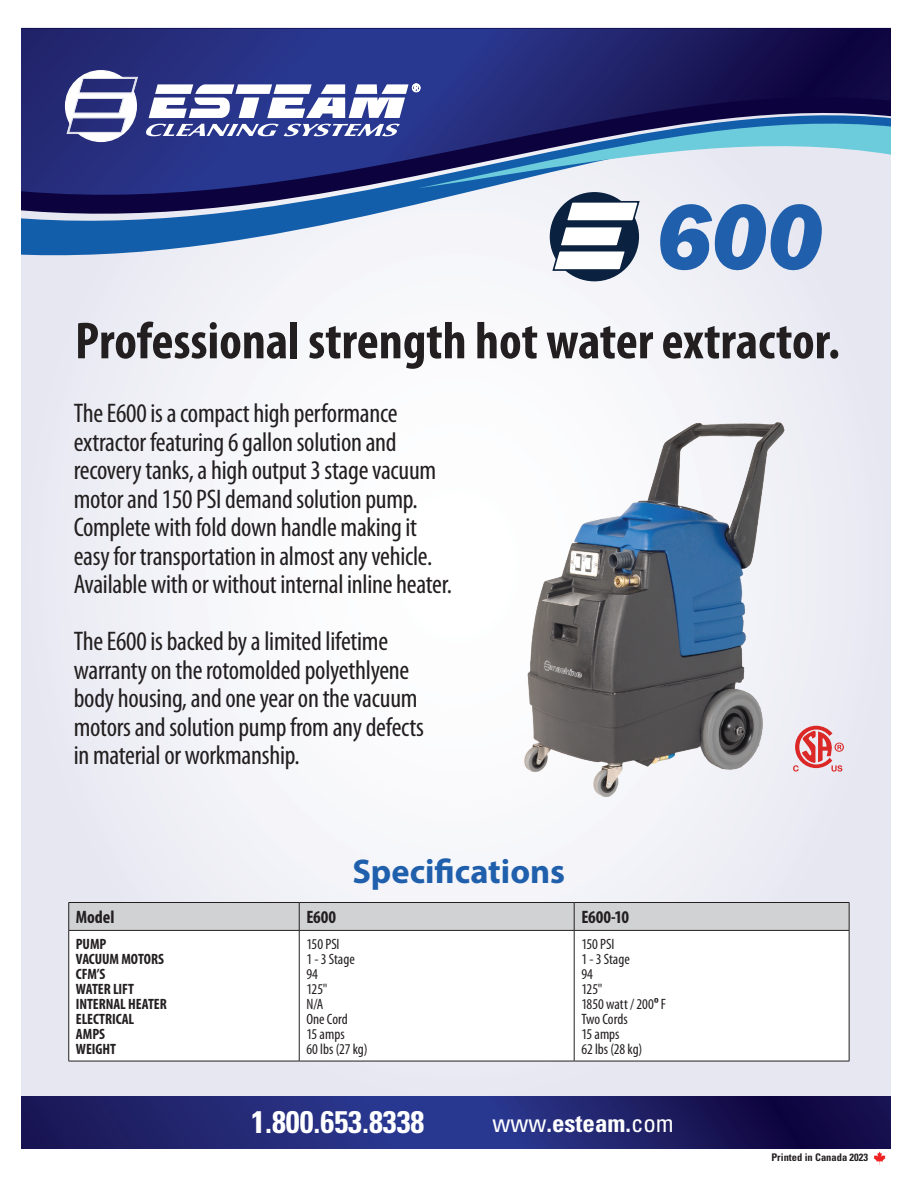
<style>
.page{position:relative;width:918px;height:1188px;background:#fff}
.page>*{position:absolute;margin:0;border:0;box-sizing:border-box;transform-origin:0 0}
.t1{font:700 condensed 52.5px "Myriad Pro";color:#231f20}
.t2{font:700 34.35px "Myriad Pro";color:#1f5fac}
.t3{font:700 condensed 31.2px "Univers";color:#fff}
.t4{font:condensed 27px/28.5px "Myriad Pro";letter-spacing:-.01em;color:#231f20}
.t5{font:700 condensed 24.9px "Univers";color:#fff}
.t6{font:700 condensed 18px "Myriad Pro";color:#231f20}
.t7{font:condensed 15px/15px "Myriad Pro";letter-spacing:-.005em;color:#231f20}
.t8{font:700 condensed 15px/15px "Myriad Pro";letter-spacing:-.005em;color:#231f20}
.t9{font:700 condensed 10.5px "Univers";color:#231f20}
.s1{font-family:"Univers";font-weight:700}
.s2{font-weight:400}
</style>
<div class="page">
<div style="left:22px;top:27px;width:869px;height:1075px;background:#f2f3f8"></div>
<svg style="left:21px;top:205px;width:869px;height:111px"></svg>
<svg style="left:21px;top:28px;width:869px;height:177px;background:#414d8b"></svg>
<svg style="left:21px;top:1097px;width:869px;height:51px;background:#1f236c"></svg>
<svg style="left:874px;top:1151px;width:12px;height:14px"></svg>
<svg style="left:146px;top:124px;width:254px;height:12px"></svg>
<svg style="left:65px;top:70px;width:73px;height:72px"></svg>
<svg style="left:149px;top:83px;width:272px;height:35px"></svg>
<svg style="left:793px;top:726px;width:51px;height:46px"></svg>
<img style="left:523px;top:422px;width:262px;height:375px">
<svg style="left:659px;top:202px;width:163px;height:72px"></svg>
<svg style="left:549px;top:191px;width:92px;height:91px"></svg>
<div style="left:69px;top:931px;width:780px;height:130px;background:#fff"></div>
<hr style="left:69px;top:902px;width:230px;height:1px;background:#231f20">
<hr style="left:299px;top:902px;width:275px;height:1px;background:#231f20">
<hr style="left:574px;top:902px;width:275px;height:1px;background:#231f20">
<div style="left:68px;top:903px;width:782px;height:27px;background:#d1d2d4"></div>
<hr style="left:69px;top:930px;width:230px;height:1px;background:#231f20">
<hr style="left:68px;top:931px;width:1px;height:130px;background:#231f20">
<hr style="left:299px;top:930px;width:275px;height:1px;background:#231f20">
<hr style="left:299px;top:931px;width:1px;height:130px;background:#231f20">
<hr style="left:574px;top:930px;width:275px;height:1px;background:#231f20">
<hr style="left:574px;top:931px;width:1px;height:130px;background:#231f20">
<hr style="left:849px;top:931px;width:1px;height:130px;background:#231f20">
<hr style="left:69px;top:1061px;width:230px;height:1px;background:#231f20">
<hr style="left:299px;top:1061px;width:275px;height:1px;background:#231f20">
<hr style="left:574px;top:1061px;width:275px;height:1px;background:#231f20">
<h1 class="t1" style="left:75px;top:312px;width:766px">Professional strength hot water extractor.</h1>
<p class="t4" style="left:74px;top:399px;width:380px">The E600 is a compact high performance extractor featuring 6 gallon solution and recovery tanks, a high output 3 stage vacuum motor and 150 PSI demand solution pump.<br>Complete with fold down handle making it easy for transportation in almost any vehicle.<br>Available with or without internal inline heater.</p>
<p class="t4" style="left:74px;top:627px;width:352px">The E600 is backed by a limited lifetime warranty on the rotomolded polyethlyene body housing, and one year on the vacuum motors and solution pump from any defects in material or workmanship.</p>
<p class="t2" style="left:352px;top:849px;width:214px">Specifications</p>
<p class="t6" style="left:76px;top:907px;width:40px">Model</p>
<p class="t6" style="left:306px;top:907px;width:31px">E600</p>
<p class="t6" style="left:581px;top:907px;width:49px">E600-10</p>
<p class="t8" style="left:76px;top:937px;width:92px">PUMP<br>VACUUM MOTORS<br>CFM’S<br>WATER LIFT<br>INTERNAL HEATER<br>ELECTRICAL<br>AMPS<br>WEIGHT</p>
<p class="t7" style="left:306px;top:937px;width:63px">150 PSI<br>1 - 3 Stage<br>94<br>125"<br>N/A<br>One Cord<br>15 amps<br>60 lbs (27 kg)</p>
<p class="t7" style="left:581px;top:937px;width:86px">150 PSI<br>1 - 3 Stage<br>94<br>125"<br>1850 watt / 200<span class="s1">º</span> F<br>Two Cords<br>15 amps<br>62 lbs (28 kg)</p>
<p class="t3" style="left:251px;top:1103px;width:175px">1.800.653.8338</p>
<p class="t5" style="left:493px;top:1108px;width:183px"><span class="s2">www</span>.esteam.<span class="s2">com</span></p>
<p class="t9" style="left:771px;top:1151px;width:98px">Printed in Canada 2023</p>
</div>
